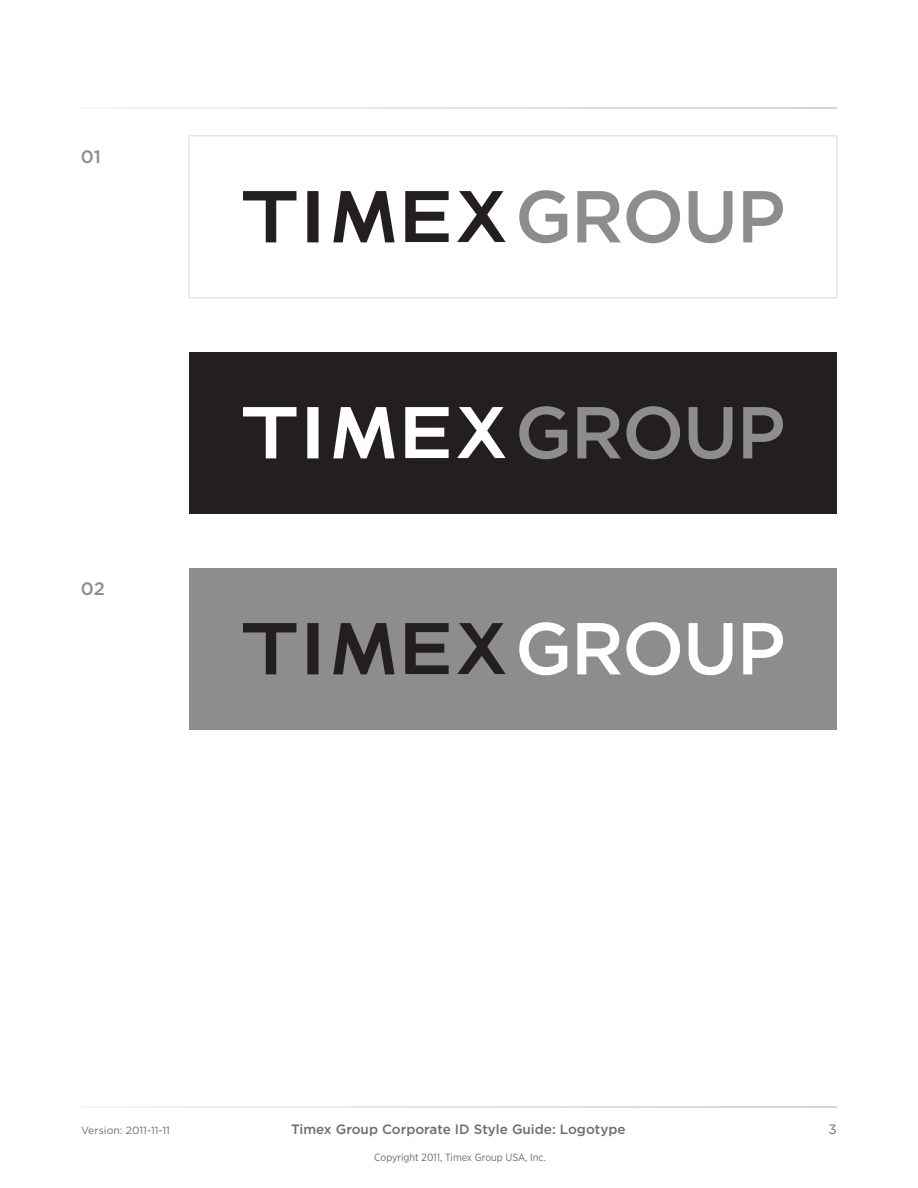
<style>
.page{position:relative;width:918px;height:1188px;background:#fff}
.page>*{position:absolute;margin:0;border:0;box-sizing:border-box;transform-origin:0 0}
.Label_Numerals{font:500 18px "Gotham";color:#8d8d8f}
.t1{font:500 13.5px "Gotham";color:#6c6d70}
.Folio_Right_Side{font:13.5px "Gotham";color:#6c6d70}
.t2{font:10.5px "Gotham Narrow";color:#6c6d70}
.t3{font:10.5px "Gotham";color:#6c6d70}
</style>
<div class="page">
<div style="left:188px;top:135px;width:650px;height:163px;background:#fff;border:2px solid #e6e7e9"></div>
<svg style="left:243px;top:191px;width:263px;height:51px"></svg>
<svg style="left:519px;top:190px;width:264px;height:53px"></svg>
<div style="left:189px;top:352px;width:648px;height:162px;background:#231f20"></div>
<svg style="left:243px;top:407px;width:263px;height:51px"></svg>
<svg style="left:519px;top:406px;width:264px;height:53px"></svg>
<div style="left:189px;top:568px;width:648px;height:162px;background:#8d8d8f"></div>
<svg style="left:243px;top:623px;width:263px;height:51px"></svg>
<svg style="left:519px;top:622px;width:264px;height:53px"></svg>
<p class="Label_Numerals" style="left:81px;top:145px;width:21px">01</p>
<p class="Label_Numerals" style="left:81px;top:577px;width:25px">02</p>
<p class="t3" style="left:81px;top:1124px;width:90px">Version: 2011-11-11</p>
<p class="t1" style="left:291px;top:1120px;width:336px">Timex Group Corporate ID Style Guide: Logotype</p>
<p class="Folio_Right_Side" style="left:828px;top:1121px;width:10px">3</p>
<p class="t2" style="left:374px;top:1151px;width:173px">Copyright 2011, Timex Group USA, Inc.</p>
</div>
